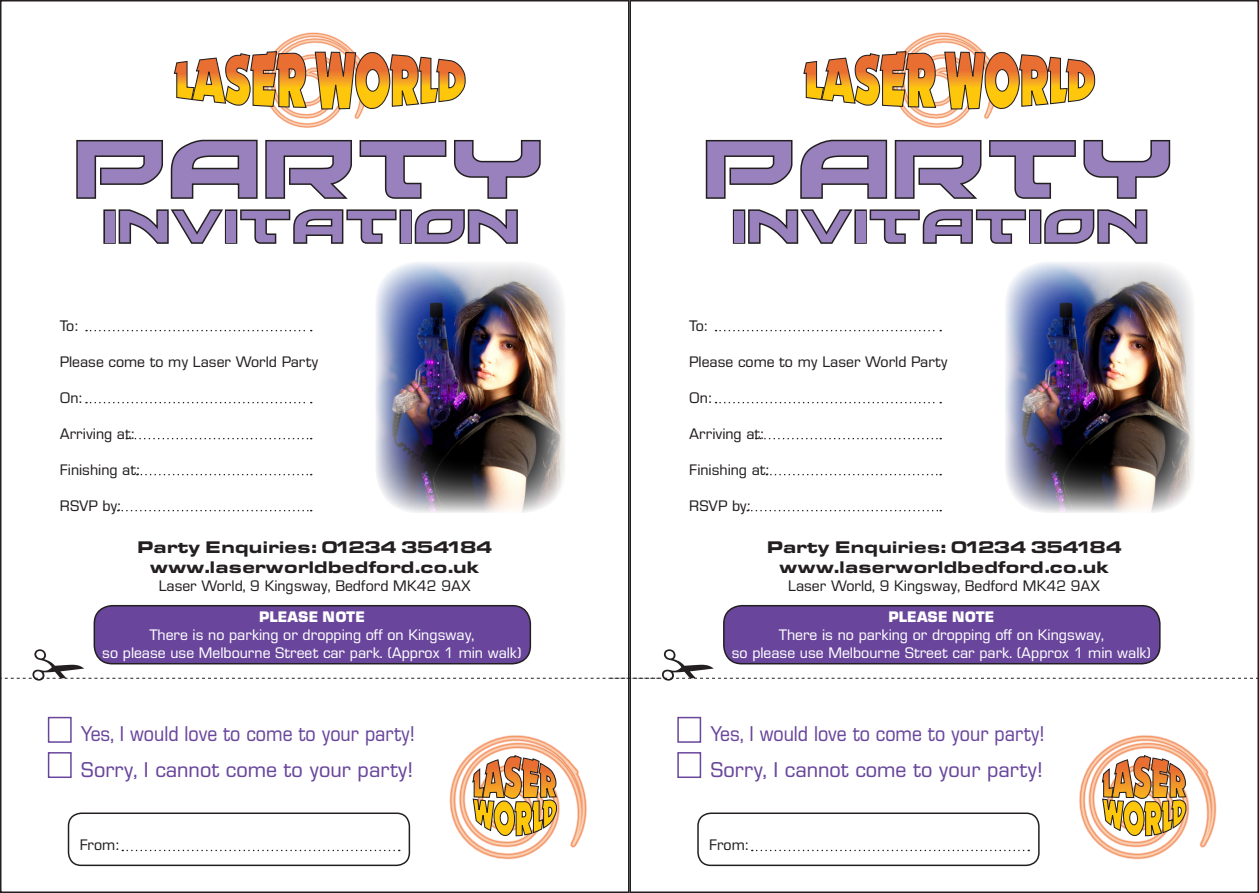
<style>
.page{position:relative;width:1259px;height:893px;background:#fff}
.page>*{position:absolute;margin:0;border:0;box-sizing:border-box;transform-origin:0 0}
.t1{font:96px "Battlefield";color:#9881bc}
.t2{font:54px "Battlefield";color:#9881bc}
.t3{font:21px "Eurostile BQ";color:#69469c;scale:.9 1}
.t4{font:21px "Eurostile BQ";color:#69469c}
.t5{font:700 expanded 16.5px "Eurostile BQ";color:#231f20}
.t6{font:15px "Eurostile BQ";color:#231f20}
.t7{font:15px "Eurostile BQ";color:#fff}
.t8{font:700 15px "Eurostile BQ";color:#fff}
</style>
<div class="page">
<div style="left:68px;top:812px;width:342px;height:54px;border:2px solid #231f20;border-radius:13px"></div>
<div style="left:697px;top:812px;width:342px;height:54px;border:2px solid #231f20;border-radius:13px"></div>
<svg style="left:76px;top:139px;width:465px;height:60px"></svg>
<div style="left:103px;top:209px;width:13px;height:35px;border:3px solid #231f20"></div>
<svg style="left:118px;top:209px;width:107px;height:35px"></svg>
<div style="left:225px;top:209px;width:12px;height:35px;border:3px solid #231f20"></div>
<svg style="left:240px;top:209px;width:157px;height:35px"></svg>
<div style="left:399px;top:209px;width:13px;height:35px;border:3px solid #231f20"></div>
<svg style="left:414px;top:209px;width:104px;height:35px"></svg>
<svg style="left:705px;top:139px;width:466px;height:60px"></svg>
<div style="left:733px;top:209px;width:12px;height:35px;border:3px solid #231f20"></div>
<svg style="left:748px;top:209px;width:105px;height:35px"></svg>
<div style="left:854px;top:209px;width:13px;height:35px;border:3px solid #231f20"></div>
<svg style="left:869px;top:209px;width:158px;height:35px"></svg>
<div style="left:1029px;top:209px;width:12px;height:35px;border:3px solid #231f20"></div>
<svg style="left:1044px;top:209px;width:104px;height:35px"></svg>
<img style="left:376px;top:262px;width:189px;height:251px">
<img style="left:1005px;top:262px;width:189px;height:251px">
<svg style="left:173px;top:32px;width:293px;height:96px"></svg>
<svg style="left:803px;top:32px;width:292px;height:96px"></svg>
<div style="left:48px;top:717px;width:24px;height:26px;border:2px solid #69469c"></div>
<div style="left:677px;top:717px;width:24px;height:26px;border:2px solid #69469c"></div>
<div style="left:48px;top:752px;width:24px;height:26px;border:2px solid #69469c"></div>
<div style="left:677px;top:752px;width:24px;height:26px;border:2px solid #69469c"></div>
<svg style="left:122px;top:850px;width:278px;height:1px"></svg>
<svg style="left:752px;top:850px;width:277px;height:1px"></svg>
<svg style="left:86px;top:330px;width:226px;height:1px"></svg>
<svg style="left:715px;top:330px;width:226px;height:1px"></svg>
<svg style="left:86px;top:402px;width:226px;height:1px"></svg>
<svg style="left:715px;top:402px;width:226px;height:1px"></svg>
<svg style="left:126px;top:438px;width:186px;height:1px"></svg>
<svg style="left:755px;top:438px;width:186px;height:1px"></svg>
<svg style="left:137px;top:474px;width:175px;height:1px"></svg>
<svg style="left:766px;top:474px;width:175px;height:1px"></svg>
<svg style="left:118px;top:510px;width:194px;height:1px"></svg>
<svg style="left:747px;top:510px;width:194px;height:1px"></svg>
<svg style="left:449px;top:735px;width:138px;height:125px"></svg>
<svg style="left:1079px;top:735px;width:138px;height:125px"></svg>
<div style="left:94px;top:606px;width:436px;height:58px;background:#69469c;border-radius:18px"></div>
<div style="left:94px;top:605px;width:437px;height:59px;border:2px solid #231f20;border-radius:18px"></div>
<div style="left:724px;top:606px;width:435px;height:58px;background:#69469c;border-radius:18px"></div>
<div style="left:723px;top:605px;width:437px;height:59px;border:2px solid #231f20;border-radius:18px"></div>
<svg style="left:0;top:649px;width:1259px;height:32px"></svg>
<p class="t1" style="left:78px;top:119px;width:473px">PARTY</p>
<p class="t2" style="left:105px;top:198px;width:419px">INVITATION</p>
<p class="t6" style="left:60px;top:318px;width:20px">To:</p>
<p class="t6" style="left:60px;top:354px;width:260px">Please come to my Laser World Party</p>
<p class="t6" style="left:60px;top:390px;width:24px">On:</p>
<p class="t6" style="left:60px;top:426px;width:76px">Arriving at:</p>
<p class="t6" style="left:60px;top:462px;width:81px">Finishing at:</p>
<p class="t6" style="left:60px;top:498px;width:62px">RSVP by:</p>
<p class="t5" style="left:137px;top:537px;width:356px">Party Enquiries: 01234 354184</p>
<p class="t5" style="left:150px;top:557px;width:331px">www.laserworldbedford.co.uk</p>
<p class="t6" style="left:159px;top:577px;width:313px">Laser World, 9 Kingsway, Bedford MK42 9AX</p>
<p class="t8" style="left:259px;top:608px;width:107px">PLEASE NOTE</p>
<p class="t7" style="left:149px;top:627px;width:326px">There is no parking or dropping off on Kingsway,</p>
<p class="t7" style="left:102px;top:645px;width:421px">so please use Melbourne Street car park. (Approx 1 min walk)</p>
<p class="t3" style="left:81px;top:722px;width:372px">Yes, I would love to come to your party!</p>
<p class="t4" style="left:81px;top:758px;width:333px">Sorry, I cannot come to your party!</p>
<p class="t1" style="left:707px;top:119px;width:473px">PARTY</p>
<p class="t2" style="left:734px;top:198px;width:419px">INVITATION</p>
<p class="t6" style="left:689px;top:318px;width:20px">To:</p>
<p class="t6" style="left:689px;top:354px;width:260px">Please come to my Laser World Party</p>
<p class="t6" style="left:689px;top:390px;width:24px">On:</p>
<p class="t6" style="left:689px;top:426px;width:76px">Arriving at:</p>
<p class="t6" style="left:689px;top:462px;width:81px">Finishing at:</p>
<p class="t6" style="left:689px;top:498px;width:62px">RSVP by:</p>
<p class="t5" style="left:767px;top:537px;width:356px">Party Enquiries: 01234 354184</p>
<p class="t5" style="left:779px;top:557px;width:331px">www.laserworldbedford.co.uk</p>
<p class="t6" style="left:788px;top:577px;width:313px">Laser World, 9 Kingsway, Bedford MK42 9AX</p>
<p class="t8" style="left:888px;top:608px;width:107px">PLEASE NOTE</p>
<p class="t7" style="left:779px;top:627px;width:326px">There is no parking or dropping off on Kingsway,</p>
<p class="t7" style="left:731px;top:645px;width:421px">so please use Melbourne Street car park. (Approx 1 min walk)</p>
<p class="t3" style="left:710px;top:722px;width:372px">Yes, I would love to come to your party!</p>
<p class="t4" style="left:710px;top:758px;width:333px">Sorry, I cannot come to your party!</p>
<p class="t6" style="left:80px;top:837px;width:41px">From:</p>
<p class="t6" style="left:709px;top:837px;width:41px">From:</p>
</div>
